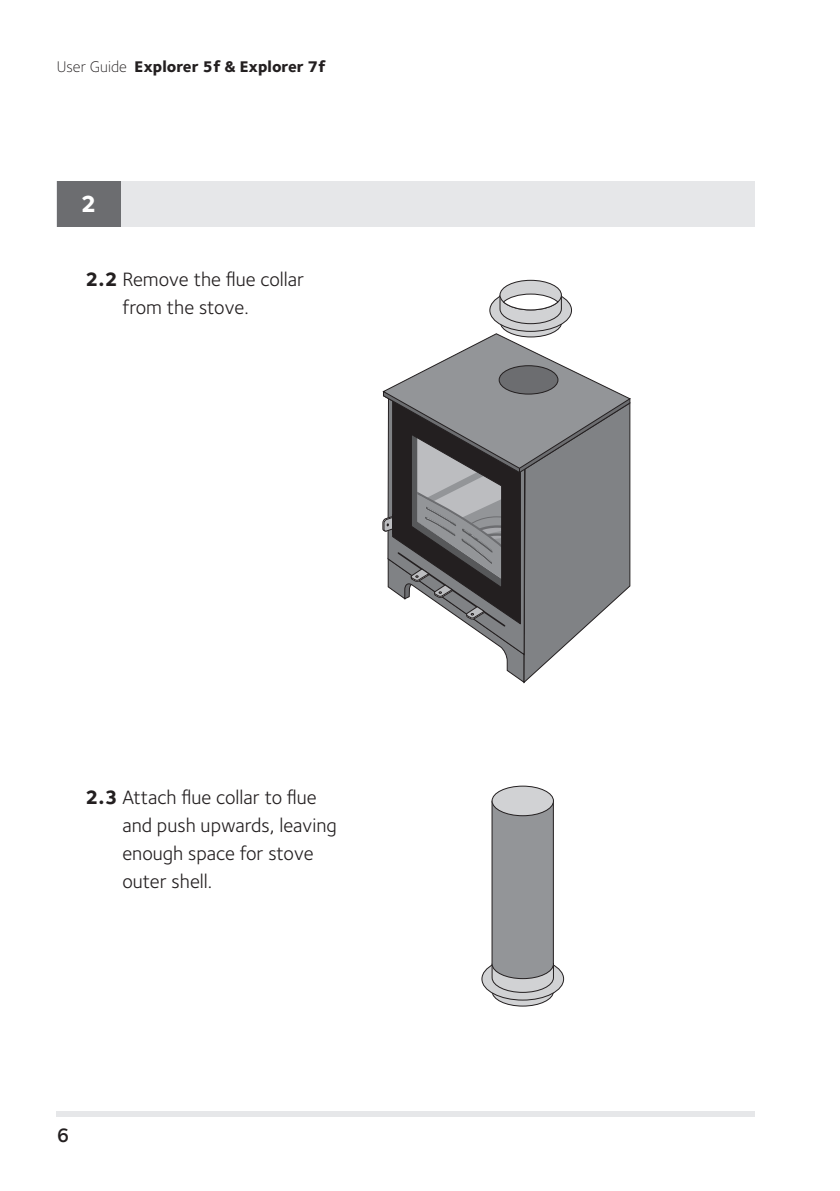
<style>
.page{position:relative;width:840px;height:1191px;background:#fff}
.page>*{position:absolute;margin:0;border:0;box-sizing:border-box;transform-origin:0 0}
.t1{font:800 24px "Foundry Sterling";color:#fff}
.t2{font:20px/28px "Foundry Sterling";color:#231f20}
.t3{font:600 20px "Foundry Sterling";color:#231f20}
.t4{font:800 16px "Foundry Sterling";color:#231f20}
.s1{font-weight:300}
.s2{font-weight:800}
</style>
<div class="page">
<div style="left:57px;top:1111px;width:697px;height:6px;background:#e6e7e9"></div>
<div style="left:57px;top:181px;width:697px;height:46px;background:#e6e7e9"></div>
<div style="left:57px;top:181px;width:63px;height:46px;background:#6c6d70"></div>
<svg style="left:382px;top:333px;width:248px;height:350px"></svg>
<div style="left:392px;top:514px;width:5px;height:19px;background:#231f20"></div>
<svg style="left:500px;top:307px;width:61px;height:30px"></svg>
<div style="left:499px;top:307px;width:62px;height:30px;border:1px solid #231f20;border-radius:50%"></div>
<svg style="left:489px;top:289px;width:82px;height:42px"></svg>
<div style="left:489px;top:289px;width:82px;height:43px;border:1px solid #231f20;border-radius:50%"></div>
<svg style="left:499px;top:279px;width:62px;height:45px"></svg>
<div style="left:499px;top:280px;width:62px;height:30px;background:#d1d2d4;border-radius:50%"></div>
<div style="left:499px;top:280px;width:62px;height:30px;border:1px solid #231f20;border-radius:50%"></div>
<div style="left:499px;top:366px;width:58px;height:28px;background:#6c6d70;border-radius:50%"></div>
<div style="left:498px;top:365px;width:60px;height:29px;border:1px solid #231f20;border-radius:50%"></div>
<svg style="left:503px;top:294px;width:54px;height:16px"></svg>
<div style="left:503px;top:294px;width:55px;height:16px;border:1px solid #231f20;border-radius:50%"></div>
<svg style="left:492px;top:976px;width:61px;height:30px"></svg>
<div style="left:491px;top:976px;width:62px;height:30px;border:1px solid #231f20;border-radius:50%"></div>
<svg style="left:481px;top:958px;width:82px;height:42px"></svg>
<div style="left:481px;top:957px;width:82px;height:43px;border:1px solid #231f20;border-radius:50%"></div>
<svg style="left:491px;top:804px;width:62px;height:189px;background:#949698"></svg>
<div style="left:492px;top:786px;width:61px;height:29px;background:#d1d2d4;border-radius:50%"></div>
<div style="left:491px;top:786px;width:62px;height:30px;border:1px solid #231f20;border-radius:50%"></div>
<p class="t4" style="left:57px;top:57px;width:270px"><span class="s1">User Guide</span> Explorer 5f &amp; Explorer 7f</p>
<p class="t1" style="left:81px;top:189px;width:17px">2</p>
<p class="t2" style="left:122px;top:265px;width:183px;text-indent:-37px"><span class="s2">2.2</span> Remove the flue collar from the stove.</p>
<p class="t2" style="left:122px;top:783px;width:216px;text-indent:-37px"><span class="s2">2.3</span> Attach flue collar to flue and push upwards, leaving enough space for stove outer shell.</p>
<p class="t3" style="left:57px;top:1123px;width:14px">6</p>
</div>
